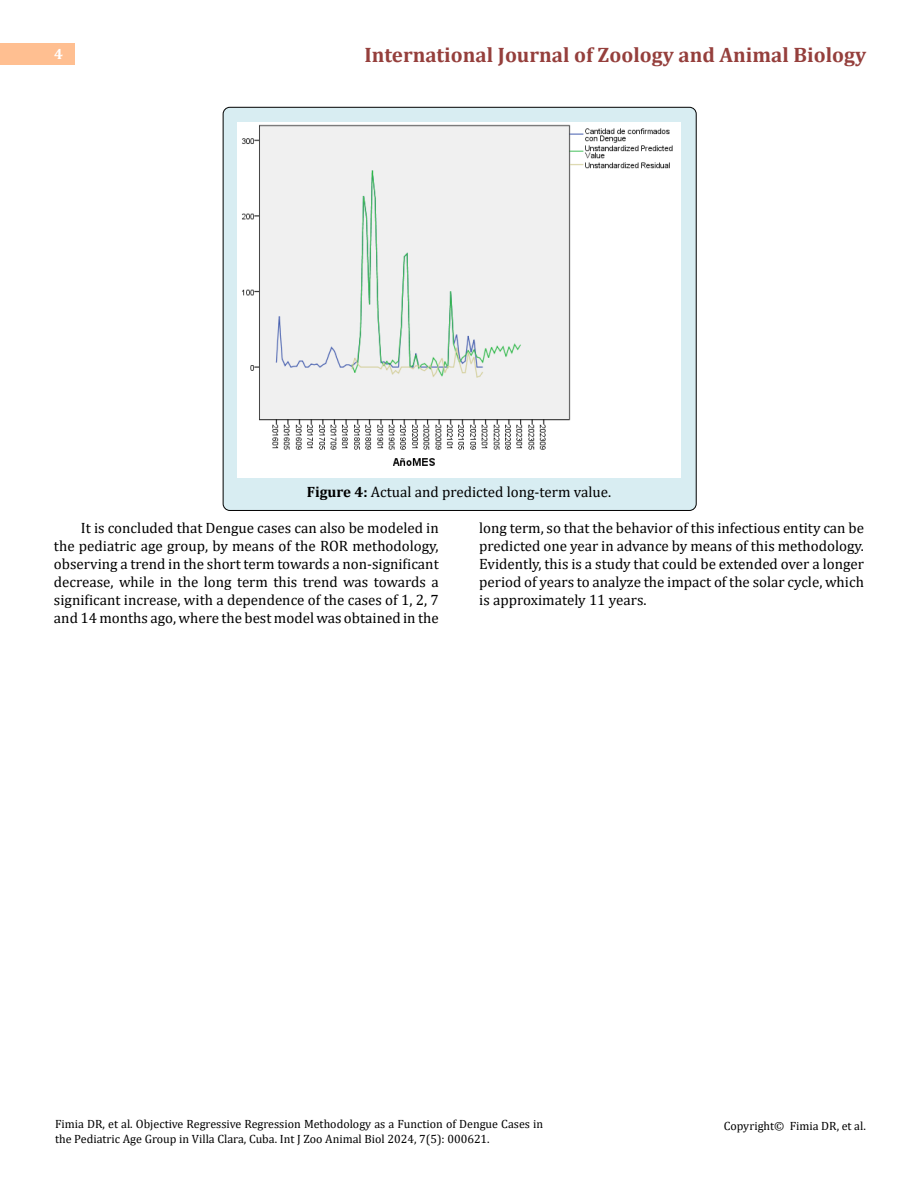
<style>
.page{position:relative;width:918px;height:1188px;background:#fff}
.page>*{position:absolute;margin:0;border:0;box-sizing:border-box;transform-origin:0 0}
.t1{font:700 21px "Cambria";color:#953f3c}
.t2{font:15px/18px "Cambria";color:#000;text-align:justify}
.t3{font:700 15px "Cambria";color:#fff}
.t4{font:12px/14.4px "Cambria";color:#000}
.s1{font-weight:700}
</style>
<div class="page">
<div style="left:0;top:43px;width:75px;height:21px;background:#ffbf91"></div>
<div style="left:223px;top:107px;width:473px;height:403px;background:#d8edf2;border-radius:7px"></div>
<img style="left:237px;top:122px;width:444px;height:356px">
<p class="t3" style="left:54px;top:44px;width:10px">4</p>
<h1 class="t1" style="left:364px;top:40px;width:503px">International Journal of Zoology and Animal Biology</h1>
<p class="t2" style="left:307px;top:482px;width:306px"><span class="s1">Figure 4:</span> Actual and predicted long-term value.</p>
<p class="t2" style="left:54px;top:518px;width:386px;text-indent:27px">It is concluded that Dengue cases can also be modeled in the pediatric age group, by means of the ROR methodology, observing a trend in the short term towards a non-significant decrease, while in the long term this trend was towards a significant increase, with a dependence of the cases of 1, 2, 7 and 14 months ago, where the best model was obtained in the</p>
<p class="t2" style="left:479px;top:518px;width:386px">long term, so that the behavior of this infectious entity can be predicted one year in advance by means of this methodology.<br>Evidently, this is a study that could be extended over a longer period of years to analyze the impact of the solar cycle, which is approximately 11 years.</p>
<p class="t4" style="left:55px;top:1117px;width:490px">Fimia DR, et al. Objective Regressive Regression Methodology as a Function of Dengue Cases in the Pediatric Age Group in Villa Clara, Cuba. Int J Zoo Animal Biol 2024, 7(5): 000621.</p>
<p class="t4" style="left:724px;top:1118px;width:144px">Copyright© Fimia DR, et al.</p>
</div>
